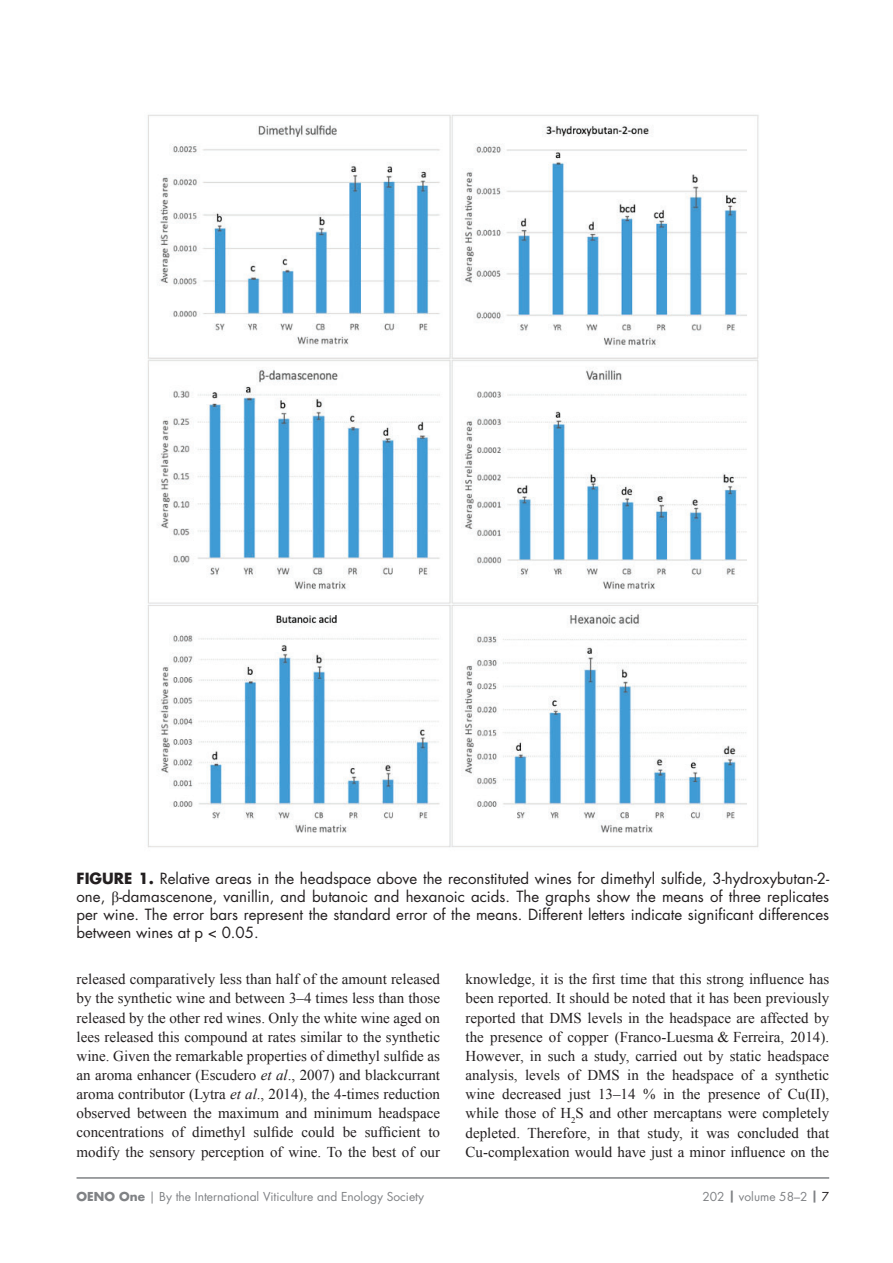
<style>
.page{position:relative;width:893px;height:1263px;background:#fff}
.page>*{position:absolute;margin:0;border:0;box-sizing:border-box;transform-origin:0 0}
.t1{font:15px/19.2px "Times New Roman";color:#231f20;text-align:justify}
.t2{font:15px/18px "Futura Std";color:#231f20;text-align:justify}
.t3{font:12px "Futura Std";color:#808285}
.s1{font-weight:700}
.s2{font-family:"Times New Roman"}
.s3{font-style:italic}
.s4{color:#231f20}
</style>
<div class="page">
<hr style="left:77px;top:1177px;width:752px;height:2px;background:#808285">
<img style="left:148px;top:114px;width:611px;height:734px">
<p class="t2" style="left:77px;top:870px;width:754px"><span class="s1">FIGURE 1.</span> Relative areas in the headspace above the reconstituted wines for dimethyl sulfide, 3-hydroxybutan-2- one, <span class="s2">β</span>-damascenone, vanillin, and butanoic and hexanoic acids. The graphs show the means of three replicates per wine. The error bars represent the standard error of the means. Different letters indicate significant differences between wines at p &lt; 0.05.</p>
<p class="t1" style="left:77px;top:969px;width:365px">released comparatively less than half of the amount released by the synthetic wine and between 3–4 times less than those released by the other red wines. Only the white wine aged on lees released this compound at rates similar to the synthetic wine. Given the remarkable properties of dimethyl sulfide as an aroma enhancer (Escudero <span class="s3">et al</span>., 2007) and blackcurrant aroma contributor (Lytra <span class="s3">et al</span>., 2014), the 4-times reduction observed between the maximum and minimum headspace concentrations of dimethyl sulfide could be sufficient to modify the sensory perception of wine. To the best of our</p>
<p class="t1" style="left:466px;top:969px;width:365px">knowledge, it is the first time that this strong influence has been reported. It should be noted that it has been previously reported that DMS levels in the headspace are affected by the presence of copper (Franco-Luesma &amp; Ferreira, 2014).<br>However, in such a study, carried out by static headspace analysis, levels of DMS in the headspace of a synthetic wine decreased just 13–14 % in the presence of Cu(II), while those of H<sub>2</sub>S and other mercaptans were completely depleted. Therefore, in that study, it was concluded that Cu-complexation would have just a minor influence on the</p>
<p class="t3" style="left:77px;top:1188px;width:349px"><span class="s1">OENO One</span> | By the International Viticulture and Enology Society</p>
<p class="t3" style="left:702px;top:1188px;width:128px">202 <span class="s1">|</span> volume 58–2 <span class="s1">|</span> <span class="s4">7</span></p>
</div>
